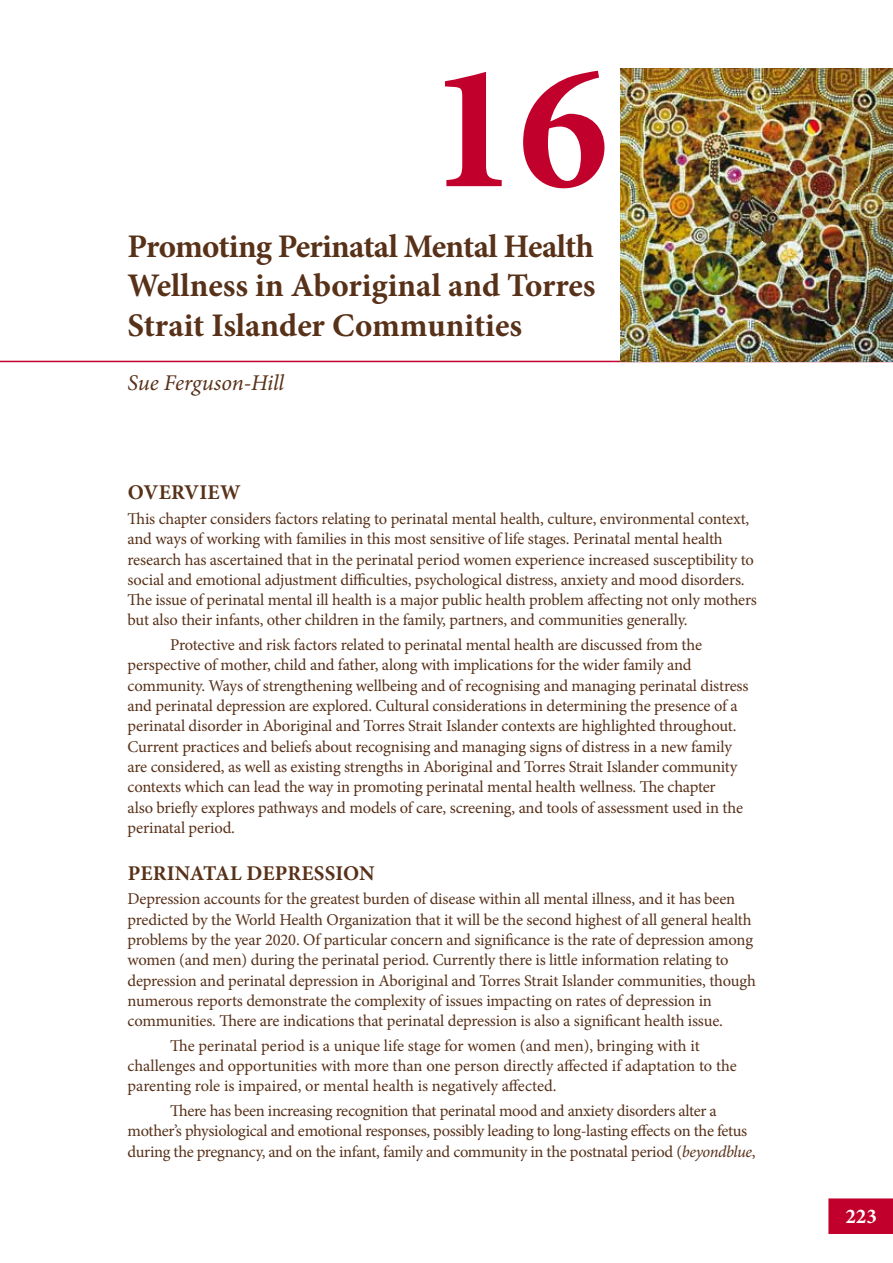
<style>
.page{position:relative;width:893px;height:1263px;background:#fff}
.page>*{position:absolute;margin:0;border:0;box-sizing:border-box;transform-origin:0 0}
.t1{font:700 180px "Minion Pro";color:#c1002b}
.t2{font:700 33px/39.6px "Minion Pro";color:#583119;text-align:justify}
.t3{font:italic 22.5px "Minion Pro";letter-spacing:-.005em;color:#583119}
.t4{font:700 21px "Minion Pro";letter-spacing:.01em;color:#583119}
.t5{font:700 21px "Minion Pro";color:#fff}
.t6{font:16.5px/20.2px "Minion Pro";letter-spacing:-.01em;color:#583119}
.s1{font-style:italic}
</style>
<div class="page">
<div style="left:828px;top:1198px;width:65px;height:36px;background:#c1002b"></div>
<hr style="left:0;top:361px;width:893px;height:1px;background:#c1002b">
<img style="left:621px;top:68px;width:272px;height:293px">
<h1 class="t1" style="left:428px;top:2px;width:181px">16</h1>
<h2 class="t2" style="left:128px;top:226px;width:469px">Promoting Perinatal Mental Health Wellness in Aboriginal and Torres Strait Islander Communities</h2>
<h3 class="t3" style="left:128px;top:368px;width:158px">Sue Ferguson-Hill</h3>
<p class="t4" style="left:128px;top:478px;width:114px">OVERVIEW</p>
<p class="t6" style="left:128px;top:509px;width:631px">This chapter considers factors relating to perinatal mental health, culture, environmental context, and ways of working with families in this most sensitive of life stages. Perinatal mental health research has ascertained that in the perinatal period women experience increased susceptibility to social and emotional adjustment difficulties, psychological distress, anxiety and mood disorders.<br>The issue of perinatal mental ill health is a major public health problem affecting not only mothers but also their infants, other children in the family, partners, and communities generally.</p>
<p class="t6" style="left:128px;top:635px;width:622px;text-indent:43px">Protective and risk factors related to perinatal mental health are discussed from the perspective of mother, child and father, along with implications for the wider family and community. Ways of strengthening wellbeing and of recognising and managing perinatal distress and perinatal depression are explored. Cultural considerations in determining the presence of a perinatal disorder in Aboriginal and Torres Strait Islander contexts are highlighted throughout.<br>Current practices and beliefs about recognising and managing signs of distress in a new family are considered, as well as existing strengths in Aboriginal and Torres Strait Islander community contexts which can lead the way in promoting perinatal mental health wellness. The chapter<br>also briefly explores pathways and models of care, screening, and tools of assessment used in the perinatal period.</p>
<p class="t4" style="left:128px;top:858px;width:249px">PERINATAL DEPRESSION</p>
<p class="t6" style="left:128px;top:889px;width:630px">Depression accounts for the greatest burden of disease within all mental illness, and it has been predicted by the World Health Organization that it will be the second highest of all general health problems by the year 2020. Of particular concern and significance is the rate of depression among women (and men) during the perinatal period. Currently there is little information relating to depression and perinatal depression in Aboriginal and Torres Strait Islander communities, though numerous reports demonstrate the complexity of issues impacting on rates of depression in communities. There are indications that perinatal depression is also a significant health issue.</p>
<p class="t6" style="left:128px;top:1035px;width:611px;text-indent:43px">The perinatal period is a unique life stage for women (and men), bringing with it challenges and opportunities with more than one person directly affected if adaptation to the parenting role is impaired, or mental health is negatively affected.</p>
<p class="t6" style="left:128px;top:1101px;width:629px;text-align:center">There has been increasing recognition that perinatal mood and anxiety disorders alter a<br>mother’s physiological and emotional responses, possibly leading to long-lasting effects on the fetus during the pregnancy, and on the infant, family and community in the postnatal period (<span class="s1">beyondblue</span>,</p>
<p class="t5" style="left:845px;top:1201px;width:33px">223</p>
</div>
